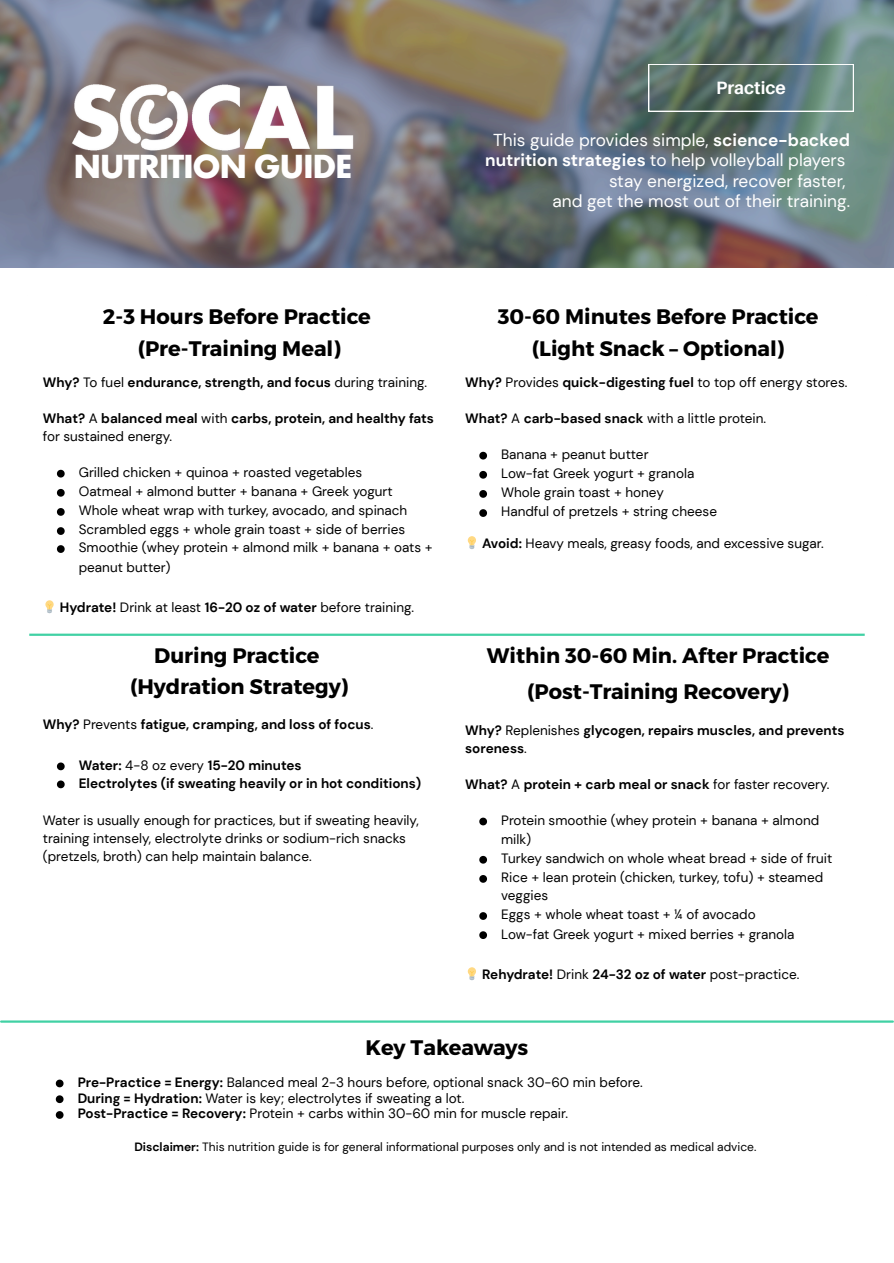
<style>
.page{position:relative;width:894px;height:1263px;background:#fff}
.page>*{position:absolute;margin:0;border:0;box-sizing:border-box;transform-origin:0 0}
.t1{font:700 34.5px "Aharoni";letter-spacing:-.04em;color:#fff}
.t2{font:700 21px "Montserrat";color:#000}
.t3{font:700 17.85px "Aileron";color:#fff}
.t4{font:17.25px/20.5px "DM Sans";color:#fff;text-align:center}
.t5{font:13.5px/18px "DM Sans";color:#000}
.t6{font:700 13.5px/18px "DM Sans";color:#000}
.t7{font:12px "DM Sans";color:#000}
.s1{font-weight:700}
.s2{font-weight:400}
</style>
<div class="page">
<svg style="left:56px;top:1080px;width:7px;height:7px"></svg>
<svg style="left:56px;top:1095px;width:7px;height:8px"></svg>
<svg style="left:56px;top:1111px;width:7px;height:8px"></svg>
<img style="left:0;top:0;width:893px;height:268px">
<img style="left:66px;top:77px;width:290px;height:76px">
<svg style="left:648px;top:64px;width:205px;height:47px"></svg>
<svg style="left:57px;top:470px;width:8px;height:7px"></svg>
<svg style="left:57px;top:489px;width:8px;height:8px"></svg>
<svg style="left:57px;top:508px;width:8px;height:8px"></svg>
<svg style="left:57px;top:527px;width:8px;height:8px"></svg>
<svg style="left:57px;top:545px;width:8px;height:8px"></svg>
<svg style="left:479px;top:452px;width:8px;height:7px"></svg>
<svg style="left:479px;top:471px;width:8px;height:8px"></svg>
<svg style="left:479px;top:490px;width:8px;height:8px"></svg>
<svg style="left:479px;top:509px;width:8px;height:8px"></svg>
<svg style="left:57px;top:762px;width:8px;height:8px"></svg>
<svg style="left:57px;top:780px;width:8px;height:8px"></svg>
<svg style="left:479px;top:818px;width:8px;height:7px"></svg>
<svg style="left:479px;top:856px;width:8px;height:8px"></svg>
<svg style="left:479px;top:875px;width:8px;height:8px"></svg>
<svg style="left:479px;top:912px;width:8px;height:8px"></svg>
<svg style="left:479px;top:931px;width:8px;height:8px"></svg>
<hr style="left:29px;top:634px;width:835px;height:2px;background:#41d1a4">
<hr style="left:1px;top:1020px;width:891px;height:3px;background:#41d1a4">
<p class="t1" style="left:73px;top:153px;width:280px">NUTRITION GUIDE</p>
<p class="t3" style="left:716px;top:77px;width:71px">Practice</p>
<p class="t4" style="left:485px;top:129px;width:366px">This guide provides simple, <span class="s1">science-backed nutrition strategies</span> to help volleyball players</p>
<p class="t4" style="left:609px;top:171px;width:238px">stay energized, recover faster,</p>
<p class="t4" style="left:552px;top:191px;width:299px">and get the most out of their training.</p>
<h1 class="t2" style="left:103px;top:303px;width:269px">2-3 Hours Before Practice</h1>
<h1 class="t2" style="left:138px;top:334px;width:205px">(Pre-Training Meal)</h1>
<h2 class="t6" style="left:43px;top:373px;width:386px">Why? <span class="s2">To fuel</span> endurance, strength, and focus <span class="s2">during training.</span></h2>
<h2 class="t6" style="left:43px;top:409px;width:392px">What? <span class="s2">A</span> balanced meal <span class="s2">with</span> carbs, protein, and healthy fats <span class="s2">for sustained energy.</span></h2>
<p class="t5" style="left:79px;top:463px;width:285px">Grilled chicken + quinoa + roasted vegetables</p>
<p class="t5" style="left:79px;top:483px;width:315px">Oatmeal + almond butter + banana + Greek yogurt</p>
<p class="t5" style="left:79px;top:502px;width:330px">Whole wheat wrap with turkey, avocado, and spinach</p>
<p class="t5" style="left:79px;top:521px;width:328px">Scrambled eggs + whole grain toast + side of berries</p>
<p class="t5" style="left:79px;top:538px;width:355px;line-height:19.2px">Smoothie (whey protein + almond milk + banana + oats + peanut butter)</p>
<p class="t5" style="left:60px;top:598px;width:356px"><span class="s1">Hydrate!</span> Drink at least <span class="s1">16-20 oz of water</span> before training.</p>
<h1 class="t2" style="left:154px;top:642px;width:167px">During Practice</h1>
<h1 class="t2" style="left:130px;top:673px;width:220px">(Hydration Strategy)</h1>
<h2 class="t6" style="left:43px;top:716px;width:332px">Why? <span class="s2">Prevents</span> fatigue, cramping, and loss of focus<span class="s2">.</span></h2>
<p class="t6" style="left:79px;top:756px;width:224px">Water: <span class="s2">4-8 oz every</span> 15-20 minutes</p>
<p class="t6" style="left:79px;top:774px;width:343px">Electrolytes (if sweating heavily or in hot conditions)</p>
<p class="t5" style="left:43px;top:811px;width:377px">Water is usually enough for practices, but if sweating heavily, training intensely, electrolyte drinks or sodium-rich snacks (pretzels, broth) can help maintain balance.</p>
<h1 class="t2" style="left:497px;top:303px;width:322px">30-60 Minutes Before Practice</h1>
<h1 class="t2" style="left:532px;top:334px;width:254px">(Light Snack – Optional)</h1>
<h2 class="t5" style="left:465px;top:373px;width:383px"><span class="s1">Why?</span> Provides <span class="s1">quick-digesting fuel</span> to top off energy stores.</h2>
<h2 class="t6" style="left:465px;top:409px;width:302px">What? <span class="s2">A</span> carb-based snack <span class="s2">with a little protein.</span></h2>
<p class="t5" style="left:501px;top:445px;width:149px">Banana + peanut butter</p>
<p class="t5" style="left:501px;top:465px;width:194px">Low-fat Greek yogurt + granola</p>
<p class="t5" style="left:501px;top:484px;width:164px">Whole grain toast + honey</p>
<p class="t5" style="left:501px;top:503px;width:217px">Handful of pretzels + string cheese</p>
<p class="t5" style="left:482px;top:534px;width:343px"><span class="s1">Avoid:</span> Heavy meals, greasy foods, and excessive sugar.</p>
<h1 class="t2" style="left:487px;top:642px;width:344px">Within 30-60 Min. After Practice</h1>
<h1 class="t2" style="left:527px;top:678px;width:263px">(Post-Training Recovery)</h1>
<h2 class="t6" style="left:465px;top:721px;width:381px">Why? <span class="s2">Replenishes</span> glycogen, repairs muscles, and prevents soreness<span class="s2">.</span></h2>
<h2 class="t6" style="left:465px;top:775px;width:365px">What? <span class="s2">A</span> protein + carb meal or snack <span class="s2">for faster recovery.</span></h2>
<p class="t5" style="left:501px;top:811px;width:319px;line-height:19.2px">Protein smoothie (whey protein + banana + almond milk)</p>
<p class="t5" style="left:501px;top:849px;width:332px">Turkey sandwich on whole wheat bread + side of fruit</p>
<p class="t5" style="left:501px;top:869px;width:323px">Rice + lean protein (chicken, turkey, tofu) + steamed veggies</p>
<p class="t5" style="left:501px;top:906px;width:256px">Eggs + whole wheat toast + ¼ of avocado</p>
<p class="t5" style="left:501px;top:925px;width:295px">Low-fat Greek yogurt + mixed berries + granola</p>
<p class="t6" style="left:482px;top:965px;width:319px">Rehydrate! <span class="s2">Drink</span> 24-32 oz of water <span class="s2">post-practice.</span></p>
<h1 class="t2" style="left:365px;top:1034px;width:164px">Key Takeaways</h1>
<p class="t5" style="left:78px;top:1073px;width:566px"><span class="s1">Pre-Practice = Energy:</span> Balanced meal 2-3 hours before, optional snack 30-60 min before.</p>
<p class="t5" style="left:78px;top:1089px;width:388px"><span class="s1">During = Hydration:</span> Water is key; electrolytes if sweating a lot.</p>
<p class="t5" style="left:78px;top:1105px;width:492px"><span class="s1">Post-Practice = Recovery:</span> Protein + carbs within 30-60 min for muscle repair.</p>
<h3 class="t7" style="left:134px;top:1139px;width:623px"><span class="s1">Disclaimer:</span> This nutrition guide is for general informational purposes only and is not intended as medical advice.</h3>
</div>
